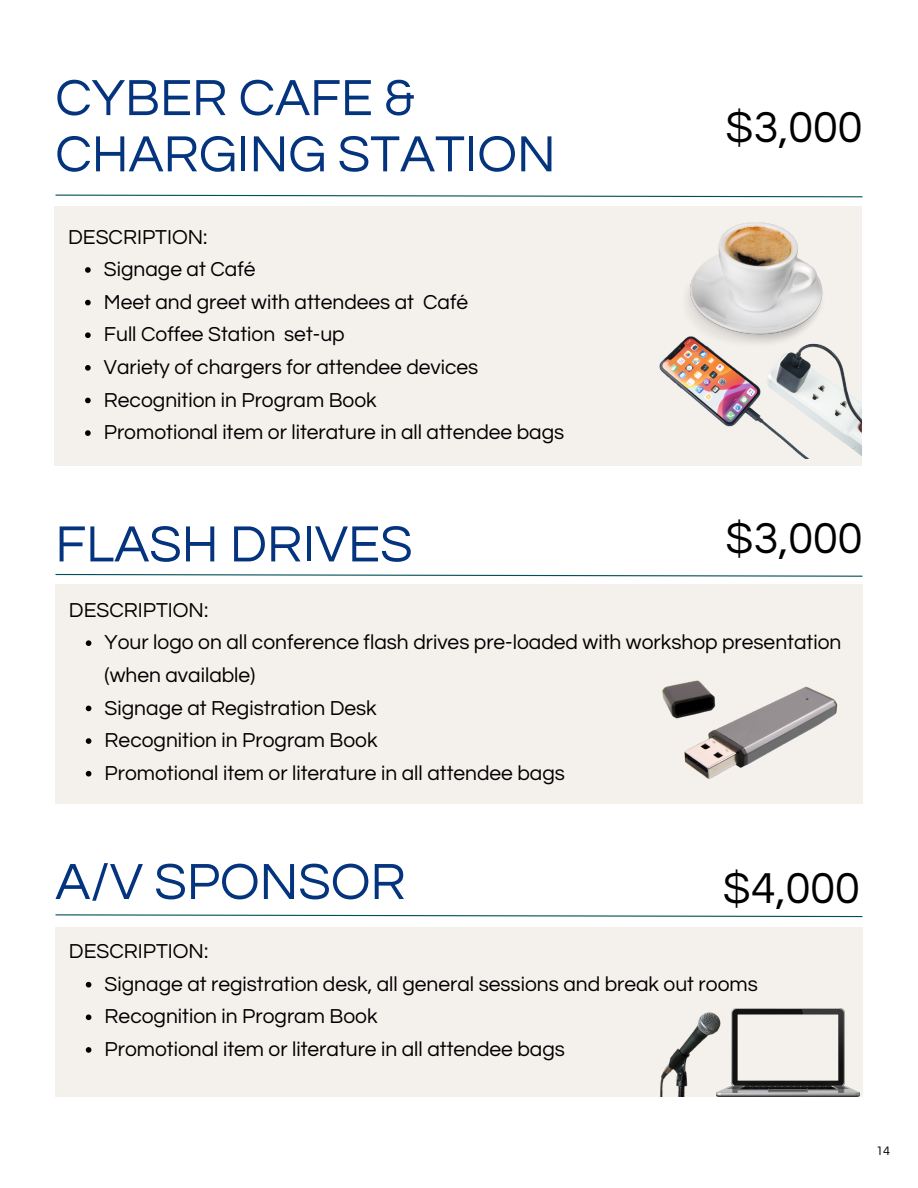
<style>
.page{position:relative;width:918px;height:1188px;background:#fff}
.page>*{position:absolute;margin:0;border:0;box-sizing:border-box;transform-origin:0 0}
.t1{font:52.8px "Questrial";color:#05347e}
.t2{font:45px "Questrial";color:#000}
.t3{font:21px/32.7px "Questrial";color:#000}
.t4{font:12.75px "Questrial";color:#000}
</style>
<div class="page">
<div style="left:55px;top:584px;width:807px;height:219px;background:#f4f0ec"></div>
<svg style="left:55px;top:573px;width:808px;height:4px"></svg>
<div style="left:55px;top:927px;width:808px;height:169px;background:#f4f0ec"></div>
<svg style="left:55px;top:914px;width:808px;height:4px"></svg>
<img style="left:662px;top:680px;width:176px;height:99px">
<img style="left:725px;top:1009px;width:135px;height:88px">
<img style="left:661px;top:984px;width:64px;height:113px">
<svg style="left:86px;top:640px;width:5px;height:6px"></svg>
<svg style="left:86px;top:706px;width:5px;height:5px"></svg>
<svg style="left:86px;top:738px;width:5px;height:6px"></svg>
<svg style="left:86px;top:771px;width:5px;height:5px"></svg>
<svg style="left:86px;top:982px;width:5px;height:5px"></svg>
<svg style="left:86px;top:1014px;width:5px;height:6px"></svg>
<svg style="left:86px;top:1047px;width:5px;height:6px"></svg>
<svg style="left:55px;top:194px;width:808px;height:4px"></svg>
<div style="left:55px;top:207px;width:807px;height:259px;background:#f4f0ec"></div>
<svg style="left:85px;top:267px;width:6px;height:6px"></svg>
<svg style="left:85px;top:300px;width:6px;height:5px"></svg>
<svg style="left:85px;top:332px;width:6px;height:6px"></svg>
<svg style="left:85px;top:365px;width:6px;height:6px"></svg>
<svg style="left:85px;top:398px;width:6px;height:5px"></svg>
<svg style="left:85px;top:430px;width:6px;height:6px"></svg>
<img style="left:659px;top:345px;width:203px;height:113px">
<img style="left:679px;top:223px;width:148px;height:126px">
<p class="t1" style="left:55px;top:72px;width:361px">CYBER CAFE &amp;</p>
<p class="t1" style="left:55px;top:128px;width:502px">CHARGING STATION</p>
<p class="t3" style="left:68px;top:221px;width:141px">DESCRIPTION:</p>
<p class="t3" style="left:104px;top:253px;width:153px">Signage at Café</p>
<p class="t3" style="left:104px;top:286px;width:366px">Meet and greet with attendees at Café</p>
<p class="t3" style="left:104px;top:319px;width:242px">Full Coffee Station set-up</p>
<p class="t3" style="left:104px;top:351px;width:376px">Variety of chargers for attendee devices</p>
<p class="t3" style="left:104px;top:384px;width:274px">Recognition in Program Book</p>
<p class="t3" style="left:104px;top:417px;width:462px">Promotional item or literature in all attendee bags</p>
<p class="t1" style="left:55px;top:518px;width:359px">FLASH DRIVES</p>
<p class="t2" style="left:725px;top:105px;width:139px">$3,000</p>
<p class="t2" style="left:725px;top:516px;width:139px">$3,000</p>
<p class="t3" style="left:69px;top:594px;width:141px">DESCRIPTION:</p>
<p class="t3" style="left:105px;top:627px;width:738px">Your logo on all conference flash drives pre-loaded with workshop presentation (when available)</p>
<p class="t3" style="left:105px;top:692px;width:274px">Signage at Registration Desk</p>
<p class="t3" style="left:105px;top:724px;width:274px">Recognition in Program Book</p>
<p class="t3" style="left:105px;top:757px;width:462px">Promotional item or literature in all attendee bags</p>
<p class="t1" style="left:55px;top:856px;width:352px">A/V SPONSOR</p>
<p class="t2" style="left:722px;top:866px;width:139px">$4,000</p>
<p class="t3" style="left:69px;top:935px;width:141px">DESCRIPTION:</p>
<p class="t3" style="left:105px;top:968px;width:655px">Signage at registration desk, all general sessions and break out rooms</p>
<p class="t3" style="left:105px;top:1001px;width:274px">Recognition in Program Book</p>
<p class="t3" style="left:105px;top:1033px;width:462px">Promotional item or literature in all attendee bags</p>
<p class="t4" style="left:876px;top:1144px;width:15px">14</p>
</div>
